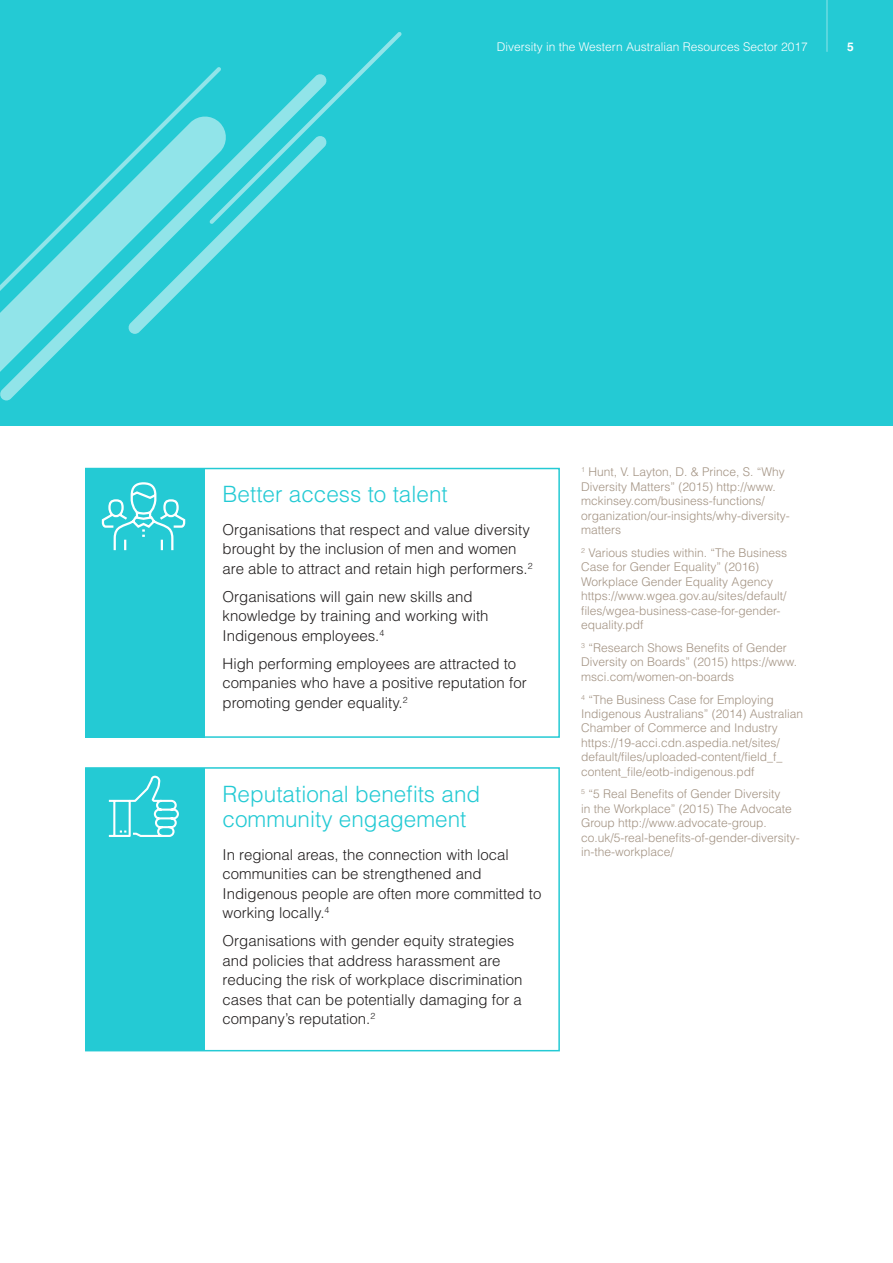
<style>
.page{position:relative;width:893px;height:1263px;background:#fff}
.page>*{position:absolute;margin:0;border:0;box-sizing:border-box;transform-origin:0 0}
.t1{font:300 22.5px/25.5px "Helvetica LT Std";color:#24cad4}
.t2{font:300 15px/19.5px "Helvetica LT Std";color:#221f1f}
.t3{font:300 12px/14.4px "Helvetica LT Std";color:#a39383}
.t4{font:300 12px "Helvetica LT Std";color:#fff}
.t5{font:700 12px "Helvetica LT Std";color:#fff}
</style>
<div class="page">
<div style="left:0;top:0;width:893px;height:425px;background:#24cad4"></div>
<div style="left:85px;top:468px;width:475px;height:270px;border:2px solid #24cad4"></div>
<div style="left:85px;top:468px;width:119px;height:269px;background:#24cad4"></div>
<svg style="left:101px;top:482px;width:85px;height:69px"></svg>
<div style="left:85px;top:767px;width:475px;height:284px;border:2px solid #24cad4"></div>
<div style="left:85px;top:768px;width:119px;height:283px;background:#24cad4"></div>
<svg style="left:108px;top:775px;width:71px;height:62px"></svg>
<svg style="left:0;top:400px;width:228px;height:72px"></svg>
<svg style="left:0;top:157px;width:128px;height:228px"></svg>
<svg style="left:128px;top:32px;width:274px;height:302px"></svg>
<p class="t4" style="left:497px;top:42px;width:313px">Diversity in the Western Australian Resources Sector 2017</p>
<p class="t5" style="left:847px;top:42px;width:8px">5</p>
<h1 class="t1" style="left:223px;top:484px;width:227px">Better access to talent</h1>
<p class="t2" style="left:223px;top:521px;width:311px">Organisations that respect and value diversity brought by the inclusion of men and women are able to attract and retain high performers.<sup>2</sup></p>
<p class="t2" style="left:223px;top:588px;width:267px">Organisations will gain new skills and knowledge by training and working with<br>Indigenous employees.<sup>4</sup></p>
<p class="t2" style="left:223px;top:655px;width:306px">High performing employees are attracted to companies who have a positive reputation for promoting gender equality.<sup>2</sup></p>
<h1 class="t1" style="left:223px;top:783px;width:259px">Reputational beneits and community engagement</h1>
<p class="t2" style="left:223px;top:846px;width:320px">In regional areas, the connection with local communities can be strengthened and Indigenous people are often more committed to working locally.<sup>4</sup></p>
<p class="t2" style="left:223px;top:932px;width:301px">Organisations with gender equity strategies and policies that address harassment are reducing the risk of workplace discrimination cases that can be potentially damaging for a company’s reputation.<sup>2</sup></p>
<p class="t3" style="left:581px;top:466px;width:210px"><sup>1</sup> Hunt, V. Layton, D. &amp; Prince, S. “Why Diversity Matters” (2015) http://www. mckinsey.com/business-functions/ organization/our-insights/why-diversity&shy;matters</p>
<p class="t3" style="left:581px;top:546px;width:207px"><sup>2</sup> Various studies within. “The Business Case for Gender Equality” (2016)<br>Workplace Gender Equality Agency https://www.wgea.gov.au/sites/default/ iles/wgea-business-case-for-gender&shy;equality.pdf</p>
<p class="t3" style="left:581px;top:641px;width:217px"><sup>3</sup> “Research Shows Beneits of Gender<br>Diversity on Boards” (2015) https://www. msci.com/women-on-boards</p>
<p class="t3" style="left:581px;top:693px;width:224px"><sup>4</sup> “The Business Case for Employing Indigenous Australians” (2014) Australian Chamber of Commerce and Industry https://19-acci.cdn.aspedia.net/sites/ default/iles/uploaded-content/ield_f_ content_ile/eotb-indigenous.pdf</p>
<p class="t3" style="left:581px;top:788px;width:220px"><sup>5</sup> “5 Real Beneits of Gender Diversity<br>in the Workplace” (2015) The Advocate Group http://www.advocate-group. co.uk/5-real-beneits-of-gender-diversity&shy;in-the-workplace/</p>
</div>
